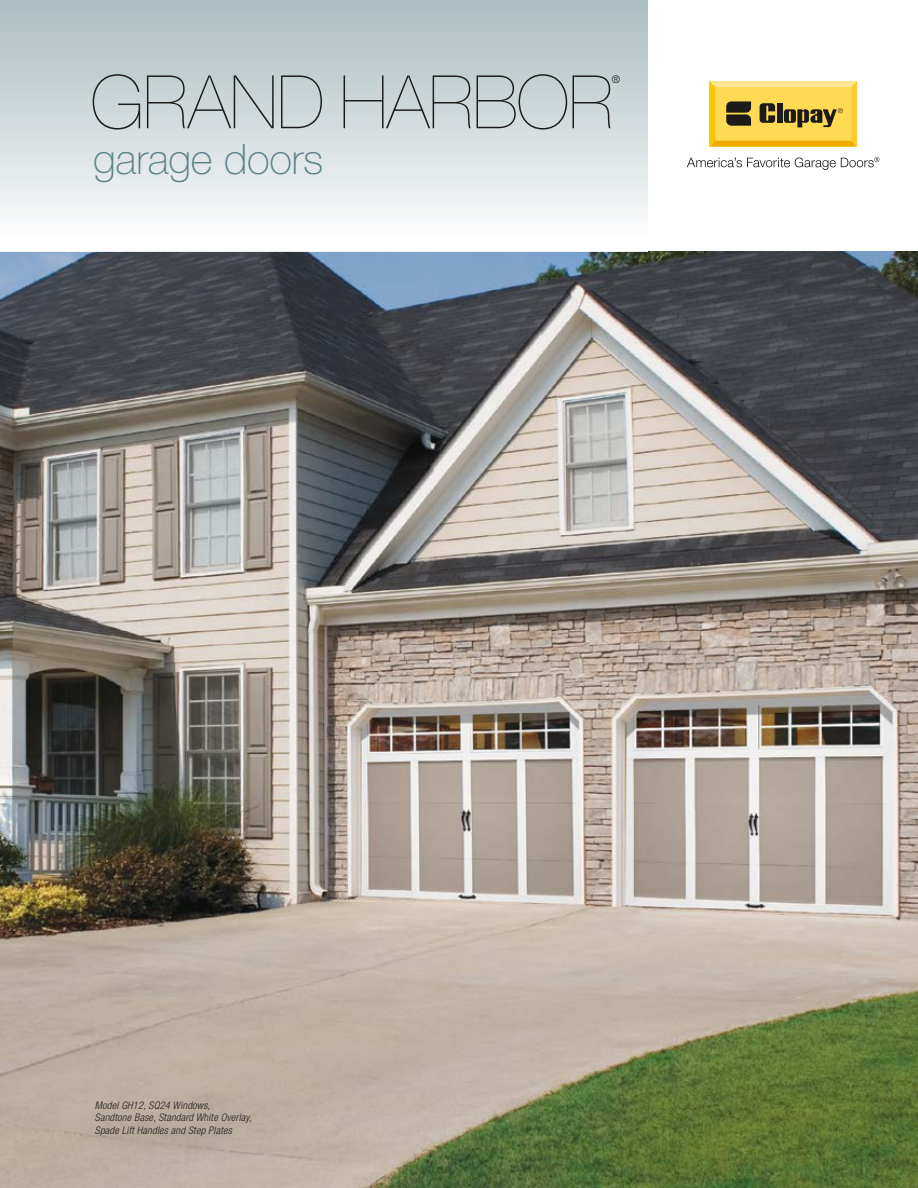
<style>
.page{position:relative;width:918px;height:1188px;background:#fff}
.page>*{position:absolute;margin:0;border:0;box-sizing:border-box;transform-origin:0 0}
.t1{font:200 73.95px "Helvetica Neue";letter-spacing:-.01em;color:#1c1b1a}
.t2{font:100 42px "Helvetica Neue";letter-spacing:-.005em;color:#588389}
.t3{font:italic 300 condensed 10.5px/12.6px "Helvetica Neue";letter-spacing:.02em;color:#1c1b1a}
.t4{font:300 10.5px "Helvetica Neue";color:#1c1b1a}
</style>
<div class="page">
<img style="left:0;top:251px;width:918px;height:937px">
<div style="left:0;top:0;width:648px;height:251px;background:linear-gradient(to bottom,#a9bbbf,#fff)"></div>
<svg style="left:687px;top:157px;width:192px;height:13px"></svg>
<svg style="left:709px;top:81px;width:148px;height:66px;background:#dcb944"></svg>
<h1 class="t1" style="left:90px;top:59px;width:525px">GRAND HARBOR</h1>
<p class="t4" style="left:612px;top:76px;width:10px">®</p>
<h2 class="t2" style="left:93px;top:143px;width:232px">garage doors</h2>
<p class="t3" style="left:95px;top:1100px;width:158px">Model GH12, SQ24 Windows,<br>Sandtone Base, Standard White Overlay,<br>Spade Lift Handles and Step Plates</p>
</div>
